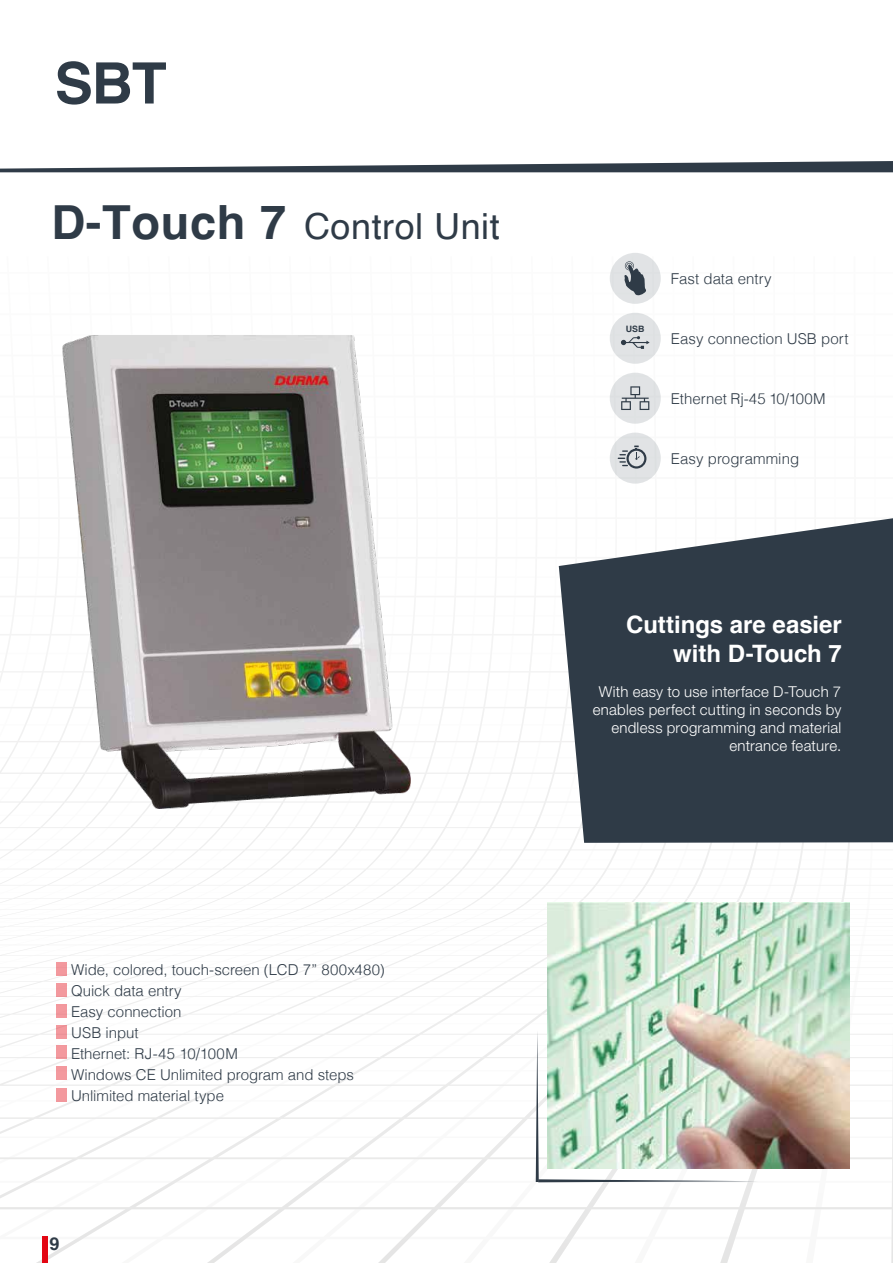
<style>
.page{position:relative;width:893px;height:1263px;background:#fff}
.page>*{position:absolute;margin:0;border:0;box-sizing:border-box;transform-origin:0 0}
.t1{font:700 57.15px "Helvetica";color:#2f3b47}
.t2{font:36px "Helvetica";letter-spacing:.015em;color:#2f3b47}
.t3{font:700 24px/28.8px "Helvetica";letter-spacing:-.005em;color:#fff;text-align:right}
.t4{font:700 18px "Helvetica";color:#2f3b47}
.t5{font:300 15px/21px "Helvetica";color:#2f3b47}
.t6{font:300 15px/18px "Helvetica Neue LT Pro";letter-spacing:.015em;color:#fff;text-align:right}
.t7{font:700 8.85px "Helvetica";color:#2f3b47}
.s1{font-weight:700;font-size:46.95px}
</style>
<div class="page">
<div style="left:43px;top:1237px;width:5px;height:26px;background:#e30613"></div>
<svg style="left:0;top:161px;width:893px;height:11px"></svg>
<svg style="left:536px;top:1030px;width:222px;height:152px"></svg>
<div style="left:56px;top:962px;width:11px;height:14px;background:#f3999e"></div>
<div style="left:56px;top:984px;width:11px;height:13px;background:#f3999e"></div>
<div style="left:56px;top:1004px;width:11px;height:14px;background:#f3999e"></div>
<div style="left:56px;top:1025px;width:11px;height:14px;background:#f3999e"></div>
<div style="left:56px;top:1046px;width:11px;height:13px;background:#f3999e"></div>
<div style="left:56px;top:1067px;width:11px;height:13px;background:#f3999e"></div>
<div style="left:56px;top:1088px;width:11px;height:14px;background:#f3999e"></div>
<div style="left:610px;top:313px;width:51px;height:51px;background:#e1e3e5;border-radius:50%"></div>
<div style="left:610px;top:253px;width:51px;height:51px;background:#e1e3e5;border-radius:50%"></div>
<svg style="left:610px;top:256px;width:51px;height:41px"></svg>
<div style="left:610px;top:433px;width:51px;height:51px;background:#e1e3e5;border-radius:50%"></div>
<svg style="left:618px;top:445px;width:28px;height:24px"></svg>
<svg style="left:621px;top:336px;width:29px;height:13px"></svg>
<div style="left:610px;top:373px;width:51px;height:51px;background:#e1e3e5;border-radius:50%"></div>
<svg style="left:621px;top:386px;width:28px;height:24px"></svg>
<img style="left:548px;top:903px;width:301px;height:265px">
<img style="left:63px;top:336px;width:347px;height:472px">
<svg style="left:559px;top:518px;width:334px;height:325px;fill:#2f3b47"></svg>
<h1 class="t1" style="left:55px;top:49px;width:113px">SBT</h1>
<h2 class="t2" style="left:51px;top:199px;width:450px"><span class="s1">D-Touch 7</span> Control Unit</h2>
<p class="t5" style="left:71px;top:958px;width:315px">Wide, colored, touch-screen (LCD 7” 800x480)<br>Quick data entry<br>Easy connection<br>USB input<br>Ethernet: RJ-45 10/100M<br>Windows CE Unlimited program and steps<br>Unlimited material type</p>
<p class="t4" style="left:49px;top:1232px;width:12px">9</p>
<p class="t7" style="left:626px;top:324px;width:20px">USB</p>
<p class="t5" style="left:671px;top:267px;width:102px">Fast data entry</p>
<p class="t5" style="left:671px;top:327px;width:179px">Easy connection USB port</p>
<p class="t5" style="left:671px;top:387px;width:156px">Ethernet Rj-45 10/100M</p>
<p class="t5" style="left:671px;top:447px;width:130px">Easy programming</p>
<h3 class="t3" style="left:626px;top:613px;width:217px">Cuttings are easier with D-Touch 7</h3>
<p class="t6" style="left:593px;top:682px;width:250px">With easy to use interface D-Touch 7 enables perfect cutting in seconds by endless programming and material entrance feature.</p>
</div>
